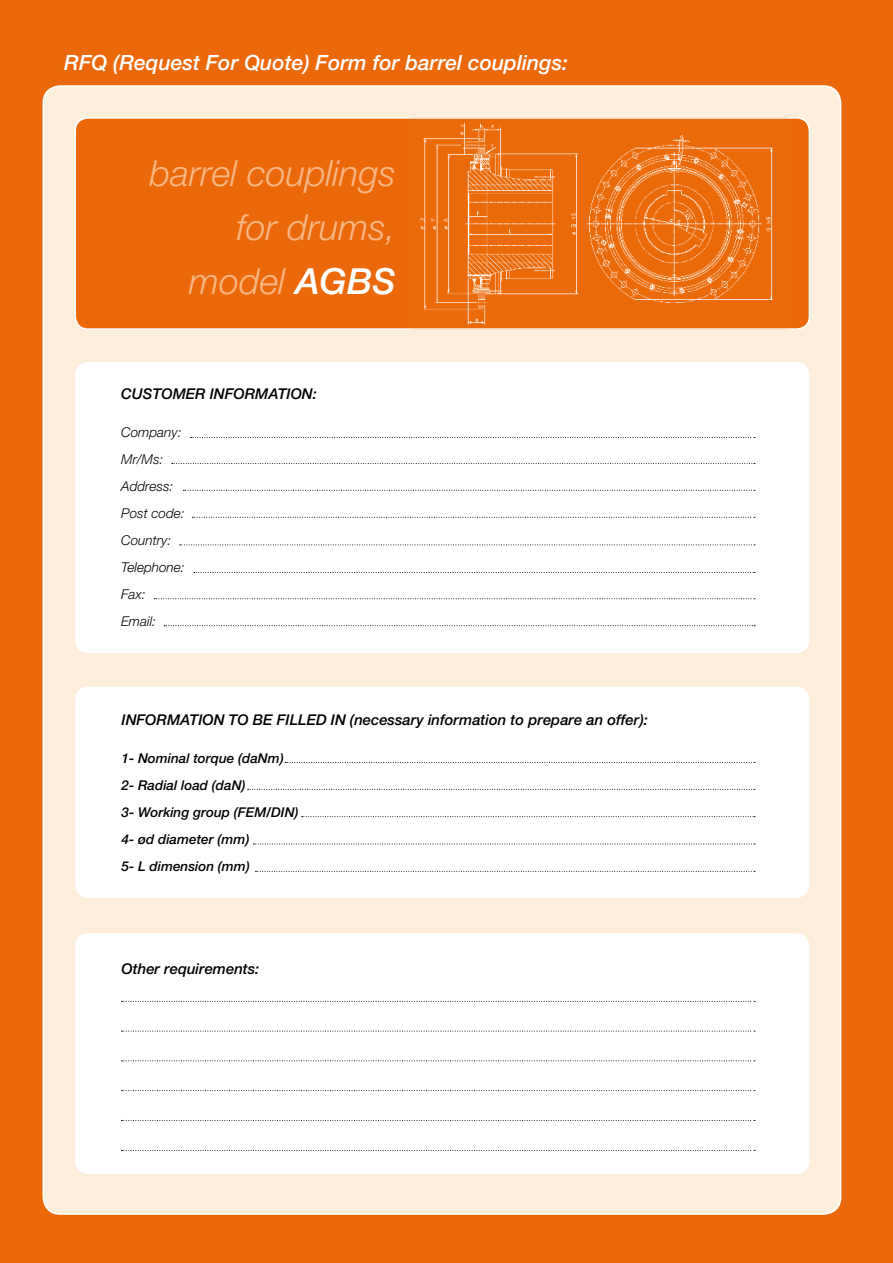
<style>
.page{position:relative;width:893px;height:1263px;background:#eb690b}
.page>*{position:absolute;margin:0;border:0;box-sizing:border-box;transform-origin:0 0}
.t1{font:italic 300 36px/54px "Helvetica Neue";color:#f7b885;text-align:right}
.t2{font:italic 500 21px "Helvetica Neue";color:#fff}
.t3{font:italic 500 14.85px "Helvetica Neue";color:#000}
.t4{font:italic 500 13.5px/27px "Helvetica Neue";color:#000}
.t5{font:italic 300 13.5px/27px "Helvetica Neue";color:#000}
.s1{font-weight:500;color:#fff}
</style>
<div class="page">
<div style="left:43px;top:86px;width:798px;height:1128px;background:#feefdd;border-radius:17px"></div>
<div style="left:75px;top:118px;width:734px;height:211px;background:#eb690b;border-radius:13px"></div>
<img style="left:419px;top:122px;width:354px;height:203px">
<div style="left:75px;top:117px;width:735px;height:213px;border:2px solid #fff;border-radius:13px"></div>
<div style="left:75px;top:687px;width:734px;height:211px;background:#fff;border-radius:13px"></div>
<div style="left:75px;top:933px;width:734px;height:241px;background:#fff;border-radius:13px"></div>
<div style="left:75px;top:362px;width:734px;height:291px;background:#fff;border-radius:13px"></div>
<svg style="left:191px;top:437px;width:564px;height:1px"></svg>
<svg style="left:172px;top:463px;width:583px;height:1px"></svg>
<svg style="left:183px;top:490px;width:572px;height:1px"></svg>
<svg style="left:192px;top:517px;width:563px;height:1px"></svg>
<svg style="left:180px;top:544px;width:575px;height:1px"></svg>
<svg style="left:194px;top:572px;width:561px;height:1px"></svg>
<svg style="left:154px;top:598px;width:601px;height:1px"></svg>
<svg style="left:164px;top:625px;width:591px;height:1px"></svg>
<svg style="left:285px;top:762px;width:470px;height:1px"></svg>
<svg style="left:248px;top:789px;width:507px;height:1px"></svg>
<svg style="left:302px;top:816px;width:453px;height:1px"></svg>
<svg style="left:253px;top:844px;width:502px;height:1px"></svg>
<svg style="left:255px;top:871px;width:500px;height:1px"></svg>
<svg style="left:122px;top:1001px;width:633px;height:1px"></svg>
<svg style="left:122px;top:1031px;width:633px;height:1px"></svg>
<svg style="left:122px;top:1060px;width:633px;height:1px"></svg>
<svg style="left:122px;top:1090px;width:633px;height:1px"></svg>
<svg style="left:122px;top:1120px;width:633px;height:1px"></svg>
<svg style="left:122px;top:1150px;width:633px;height:1px"></svg>
<h2 class="t2" style="left:64px;top:50px;width:505px">RFQ (Request For Quote) Form for barrel couplings:</h2>
<h1 class="t1" style="left:150px;top:146px;width:248px">barrel couplings for drums, model <span class="s1">AGBS</span></h1>
<p class="t3" style="left:121px;top:385px;width:197px">CUSTOMER INFORMATION:</p>
<p class="t5" style="left:121px;top:419px;width:65px">Company:<br>Mr/Ms:<br>Address:<br>Post code:<br>Country:<br>Telephone:<br>Fax:<br>Email:</p>
<p class="t3" style="left:122px;top:710px;width:528px">INFORMATION TO BE FILLED IN (necessary information to prepare an offer):</p>
<p class="t4" style="left:122px;top:745px;width:178px">1- Nominal torque (daNm)<br>2- Radial load (daN)<br>3- Working group (FEM/DIN)<br>4- ød diameter (mm)<br>5- L dimension (mm)</p>
<p class="t3" style="left:122px;top:960px;width:139px">Other requirements:</p>
</div>
